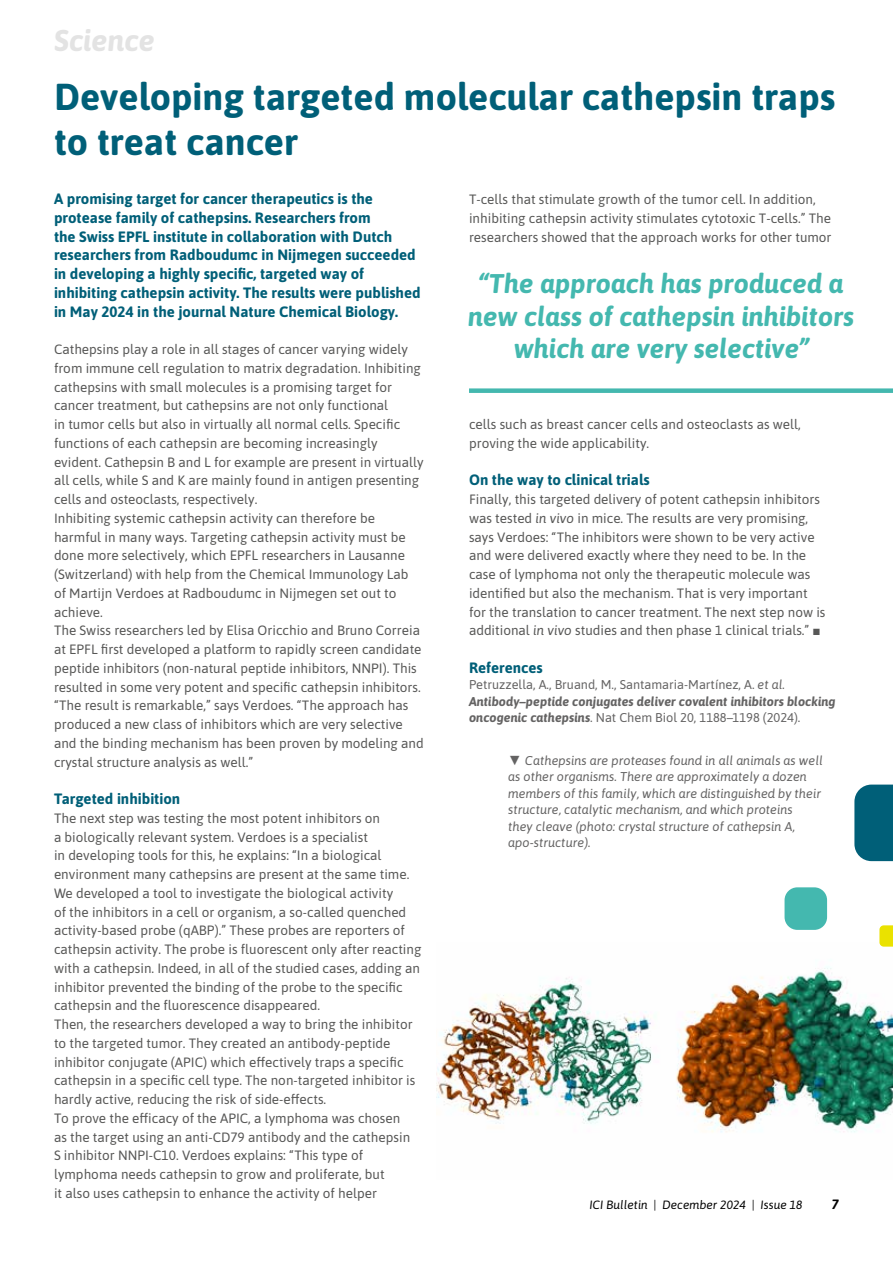
<style>
.page{position:relative;width:893px;height:1263px;background:#fff}
.page>*{position:absolute;margin:0;border:0;box-sizing:border-box;transform-origin:0 0}
.t1{font:700 37.5px/45px "Asap";color:#005f78}
.t2{font:italic 700 30px "Asap";color:#e3e3e3}
.t3{font:italic 700 27px/32.4px "Asap";color:#44b8af;text-align:center}
.t4{font:700 15px/18.8px "Asap";color:#005f78}
.t5{font:13.5px/18.8px "Asap";color:#575756}
.t6{font:italic 700 13.5px "Asap";color:#000}
.t7{font:italic 12.75px/16.5px "Asap";color:#646363}
.t8{font:12.75px/16.5px "Asap";color:#646363}
.t9{font:italic 12px "Asap";color:#000}
.s1{font-style:italic}
.s2{font-family:"Arial"}
.s3{font-weight:700;font-style:italic}
.s4{font-family:"Arial";font-size:13.5px}
</style>
<div class="page">
<img style="left:437px;top:967px;width:456px;height:166px">
<svg style="left:854px;top:784px;width:39px;height:77px;background:#0f6880"></svg>
<div style="left:784px;top:887px;width:43px;height:43px;background:#44b8af;border-radius:13px"></div>
<svg style="left:879px;top:925px;width:14px;height:22px"></svg>
<div style="left:469px;top:388px;width:424px;height:5px;background:#44b8af"></div>
<h2 class="t2" style="left:54px;top:20px;width:103px">Science</h2>
<h1 class="t1" style="left:54px;top:73px;width:783px">Developing targeted molecular cathepsin traps to treat cancer</h1>
<p class="t4" style="left:54px;top:189px;width:368px">A promising target for cancer therapeutics is the protease family of cathepsins. Researchers from<br>the Swiss EPFL institute in collaboration with Dutch researchers from Radboudumc in Nijmegen succeeded in developing a highly specific, targeted way of inhibiting cathepsin activity. The results were published in May 2024 in the journal Nature Chemical Biology.</p>
<p class="t5" style="left:54px;top:339px;width:371px">Cathepsins play a role in all stages of cancer varying widely from immune cell regulation to matrix degradation. Inhibiting cathepsins with small molecules is a promising target for cancer treatment, but cathepsins are not only functional<br>in tumor cells but also in virtually all normal cells. Specific functions of each cathepsin are becoming increasingly evident. Cathepsin B and L for example are present in virtually all cells, while S and K are mainly found in antigen presenting cells and osteoclasts, respectively.<br>Inhibiting systemic cathepsin activity can therefore be harmful in many ways. Targeting cathepsin activity must be done more selectively, which EPFL researchers in Lausanne (Switzerland) with help from the Chemical Immunology Lab of Martijn Verdoes at Radboudumc in Nijmegen set out to achieve.<br>The Swiss researchers led by Elisa Oricchio and Bruno Correia at EPFL first developed a platform to rapidly screen candidate peptide inhibitors (non-natural peptide inhibitors, NNPI). This resulted in some very potent and specific cathepsin inhibitors. “The result is remarkable,” says Verdoes. “The approach has produced a new class of inhibitors which are very selective and the binding mechanism has been proven by modeling and crystal structure analysis as well.”</p>
<p class="t4" style="left:54px;top:789px;width:128px">Targeted inhibition</p>
<p class="t5" style="left:54px;top:808px;width:369px">The next step was testing the most potent inhibitors on<br>a biologically relevant system. Verdoes is a specialist<br>in developing tools for this, he explains: “In a biological environment many cathepsins are present at the same time.<br>We developed a tool to investigate the biological activity<br>of the inhibitors in a cell or organism, a so-called quenched activity-based probe (qABP).” These probes are reporters of cathepsin activity. The probe is fluorescent only after reacting with a cathepsin. Indeed, in all of the studied cases, adding an inhibitor prevented the binding of the probe to the specific cathepsin and the fluorescence disappeared.<br>Then, the researchers developed a way to bring the inhibitor to the targeted tumor. They created an antibody-peptide inhibitor conjugate (APIC) which effectively traps a specific cathepsin in a specific cell type. The non-targeted inhibitor is hardly active, reducing the risk of side-effects.<br>To prove the efficacy of the APIC, a lymphoma was chosen<br>as the target using an anti-CD79 antibody and the cathepsin<br>S inhibitor NNPI-C10. Verdoes explains: “This type of lymphoma needs cathepsin to grow and proliferate, but<br>it also uses cathepsin to enhance the activity of helper</p>
<p class="t5" style="left:469px;top:189px;width:364px">T-cells that stimulate growth of the tumor cell. In addition, inhibiting cathepsin activity stimulates cytotoxic T-cells.” The researchers showed that the approach works for other tumor</p>
<h3 class="t3" style="left:468px;top:266px;width:388px">“The approach has produced a new class of cathepsin inhibitors which are very selective”</h3>
<p class="t5" style="left:469px;top:414px;width:333px">cells such as breast cancer cells and osteoclasts as well, proving the wide applicability.</p>
<p class="t4" style="left:469px;top:470px;width:182px">On the way to clinical trials</p>
<p class="t5" style="left:469px;top:489px;width:358px">Finally, this targeted delivery of potent cathepsin inhibitors was tested <span class="s1">in vivo</span> in mice. The results are very promising, says Verdoes: “The inhibitors were shown to be very active and were delivered exactly where they need to be. In the case of lymphoma not only the therapeutic molecule was identified but also the mechanism. That is very important for the translation to cancer treatment. The next step now is additional <span class="s1">in vivo</span> studies and then phase 1 clinical trials.” <span class="s2">■</span></p>
<p class="t4" style="left:469px;top:657px;width:75px">References</p>
<p class="t8" style="left:469px;top:676px;width:368px">Petruzzella, A., Bruand, M., Santamaria-Martínez, A. <span class="s1">et al.<br></span><span class="s3">Antibody–peptide conjugates deliver covalent inhibitors blocking oncogenic cathepsins</span>. Nat Chem Biol 20, 1188–1198 (2024).</p>
<p class="t7" style="left:508px;top:751px;width:316px"><span class="s4">▼</span> Cathepsins are proteases found in all animals as well as other organisms. There are approximately a dozen members of this family, which are distinguished by their structure, catalytic mechanism, and which proteins<br>they cleave (photo: crystal structure of cathepsin A, apo-structure).</p>
<p class="t9" style="left:589px;top:1197px;width:215px">ICI Bulletin | December 2024 | Issue 18</p>
<p class="t6" style="left:832px;top:1195px;width:9px">7</p>
</div>
